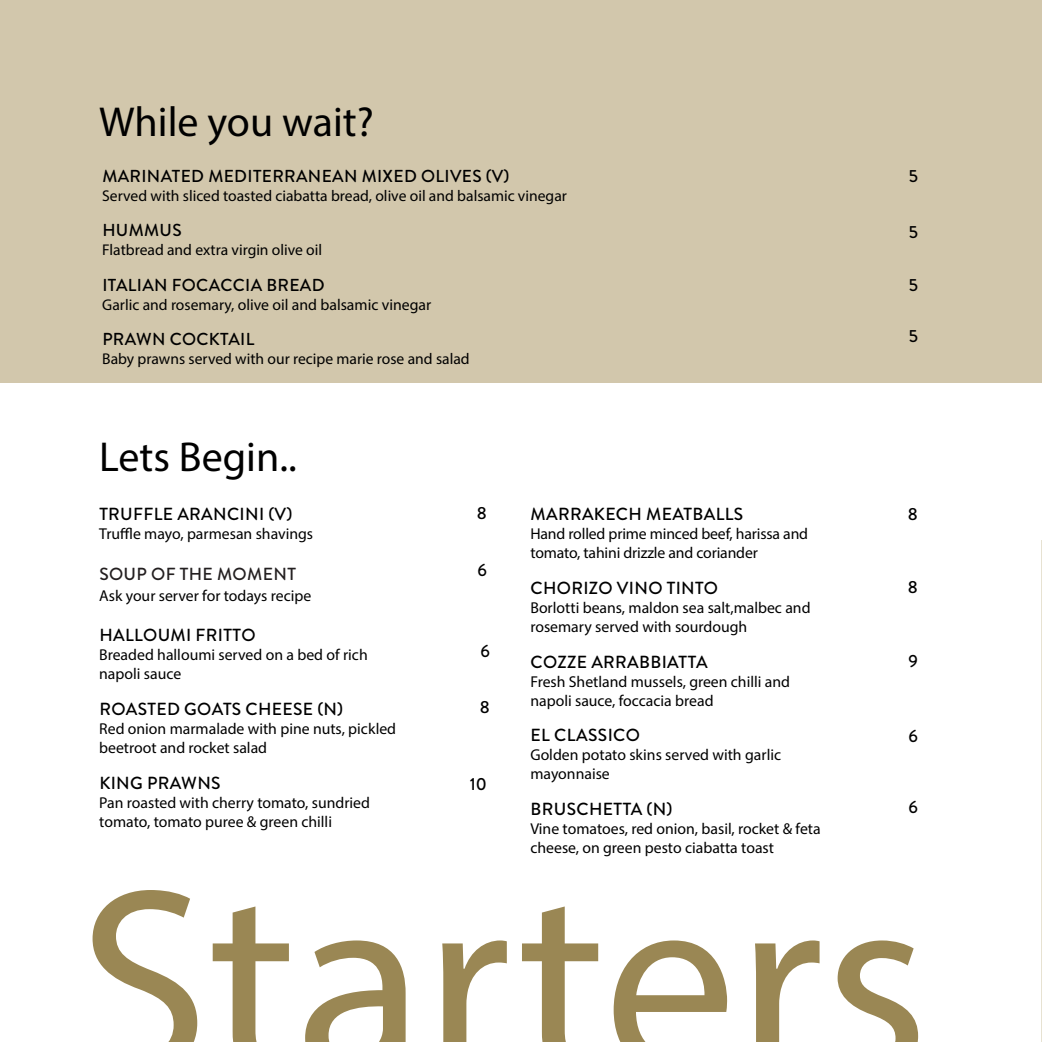
<style>
.page{position:relative;width:1042px;height:1042px;background:#fff}
.page>*{position:absolute;margin:0;border:0;box-sizing:border-box;transform-origin:0 0}
.t1{font:265.65px "Myriad Pro";color:#9a8754}
.Section_Title{font:42px "Myriad Pro";color:#000}
.Dish{font:500 17.5px "Brandon Grotesque";letter-spacing:.02em;color:#000}
.Ingredients{font:500 17.5px "Brandon Grotesque";letter-spacing:.02em;color:#000}
.Price{font:500 17.5px "Brandon Grotesque";color:#000}
.Dish-2{font:500 17.5px "Brandon Grotesque";letter-spacing:.02em;color:#231f20}
.Dish-3{font:500 17.32px "Brandon Grotesque";letter-spacing:.02em;color:#000}
.Ingredients-2{font:15.75px/18.9px "Myriad Pro";color:#000}
.Dish-4{font:15.75px "Myriad Pro";color:#000}
.Ingredients-3{font:15.58px "Myriad Pro";color:#000}
.s1{font-size:15.58px}
</style>
<div class="page">
<div style="left:0;top:0;width:1041px;height:382px;background:#d2c7ac"></div>
<hr style="left:1041px;top:541px;width:1px;height:501px;background:#e7e2d2">
<p class="Section_Title" style="left:99px;top:96px;width:276px">While you wait?</p>
<p class="Dish-3" style="left:102px;top:164px;width:409px">MARINATED MEDITERRANEAN MIXED OLIVES (V)</p>
<p class="Ingredients-3" style="left:102px;top:186px;width:466px">Served with sliced toasted ciabatta bread, olive oil and balsamic vinegar</p>
<p class="Dish-3" style="left:102px;top:218px;width:81px">HUMMUS</p>
<p class="Ingredients-3" style="left:102px;top:240px;width:221px">Flatbread and extra virgin olive oil</p>
<p class="Dish-3" style="left:102px;top:273px;width:224px">ITALIAN FOCACCIA BREAD</p>
<p class="Ingredients-2" style="left:102px;top:295px;width:330px"><span class="s1">Garlic and rosemary,</span> olive oil and balsamic vinegar</p>
<p class="Dish-3" style="left:102px;top:327px;width:154px">PRAWN COCKTAIL</p>
<p class="Ingredients-3" style="left:102px;top:349px;width:369px">Baby prawns served with our recipe marie rose and salad</p>
<p class="Section_Title" style="left:99px;top:431px;width:199px">Lets Begin..</p>
<p class="Dish" style="left:99px;top:502px;width:194px">TRUFFLE ARANCINI (V)</p>
<p class="Ingredients-2" style="left:99px;top:524px;width:215px">Truffle mayo, parmesan shavings</p>
<p class="Dish-2" style="left:99px;top:562px;width:198px">SOUP OF THE MOMENT</p>
<p class="Dish-4" style="left:99px;top:586px;width:214px">Ask your server for todays recipe</p>
<p class="Dish" style="left:99px;top:623px;width:158px">HALLOUMI FRITTO</p>
<p class="Ingredients-2" style="left:99px;top:645px;width:270px">Breaded halloumi served on a bed of rich napoli sauce</p>
<p class="Dish" style="left:99px;top:697px;width:245px">ROASTED GOATS CHEESE (N)</p>
<p class="Ingredients-2" style="left:99px;top:719px;width:298px">Red onion marmalade with pine nuts, pickled beetroot and rocket salad</p>
<p class="Dish" style="left:99px;top:770px;width:123px">KING PRAWNS</p>
<p class="Ingredients-2" style="left:99px;top:792px;width:272px">Pan roasted with cherry tomato, sundried tomato, tomato puree &amp; green chilli</p>
<p class="Price" style="left:477px;top:500px;width:12px">8</p>
<p class="Price" style="left:477px;top:558px;width:11px">6</p>
<p class="Price" style="left:480px;top:639px;width:11px">6</p>
<p class="Price" style="left:480px;top:695px;width:12px">8</p>
<p class="Price" style="left:470px;top:772px;width:18px">10</p>
<p class="Ingredients" style="left:530px;top:502px;width:214px">MARRAKECH MEATBALLS</p>
<p class="Ingredients-2" style="left:530px;top:524px;width:279px">Hand rolled prime minced beef, harissa and tomato, tahini drizzle and coriander</p>
<p class="Dish" style="left:530px;top:576px;width:189px">CHORIZO VINO TINTO</p>
<p class="Ingredients-2" style="left:530px;top:598px;width:282px">Borlotti beans, maldon sea salt,malbec and rosemary served with sourdough</p>
<p class="Dish" style="left:530px;top:649px;width:179px">COZZE ARRABBIATTA</p>
<p class="Ingredients-2" style="left:530px;top:671px;width:261px">Fresh Shetland mussels, green chilli and napoli sauce, foccacia bread</p>
<p class="Dish" style="left:530px;top:723px;width:111px">EL CLASSICO</p>
<p class="Ingredients-2" style="left:530px;top:745px;width:252px">Golden potato skins served with garlic mayonnaise</p>
<p class="Dish" style="left:530px;top:797px;width:143px">BRUSCHETTA (N)</p>
<p class="Ingredients-2" style="left:530px;top:819px;width:292px">Vine tomatoes, red onion, basil, rocket &amp; feta cheese, on green pesto ciabatta toast</p>
<p class="Price" style="left:908px;top:164px;width:11px">5</p>
<p class="Price" style="left:908px;top:220px;width:11px">5</p>
<p class="Price" style="left:908px;top:273px;width:11px">5</p>
<p class="Price" style="left:908px;top:324px;width:11px">5</p>
<p class="Price" style="left:908px;top:502px;width:12px">8</p>
<p class="Price" style="left:908px;top:575px;width:12px">8</p>
<p class="Price" style="left:908px;top:648px;width:11px">9</p>
<p class="Price" style="left:908px;top:723px;width:11px">6</p>
<p class="Price" style="left:908px;top:795px;width:11px">6</p>
<p class="t1" style="left:78px;top:819px;width:852px">Starters</p>
</div>
